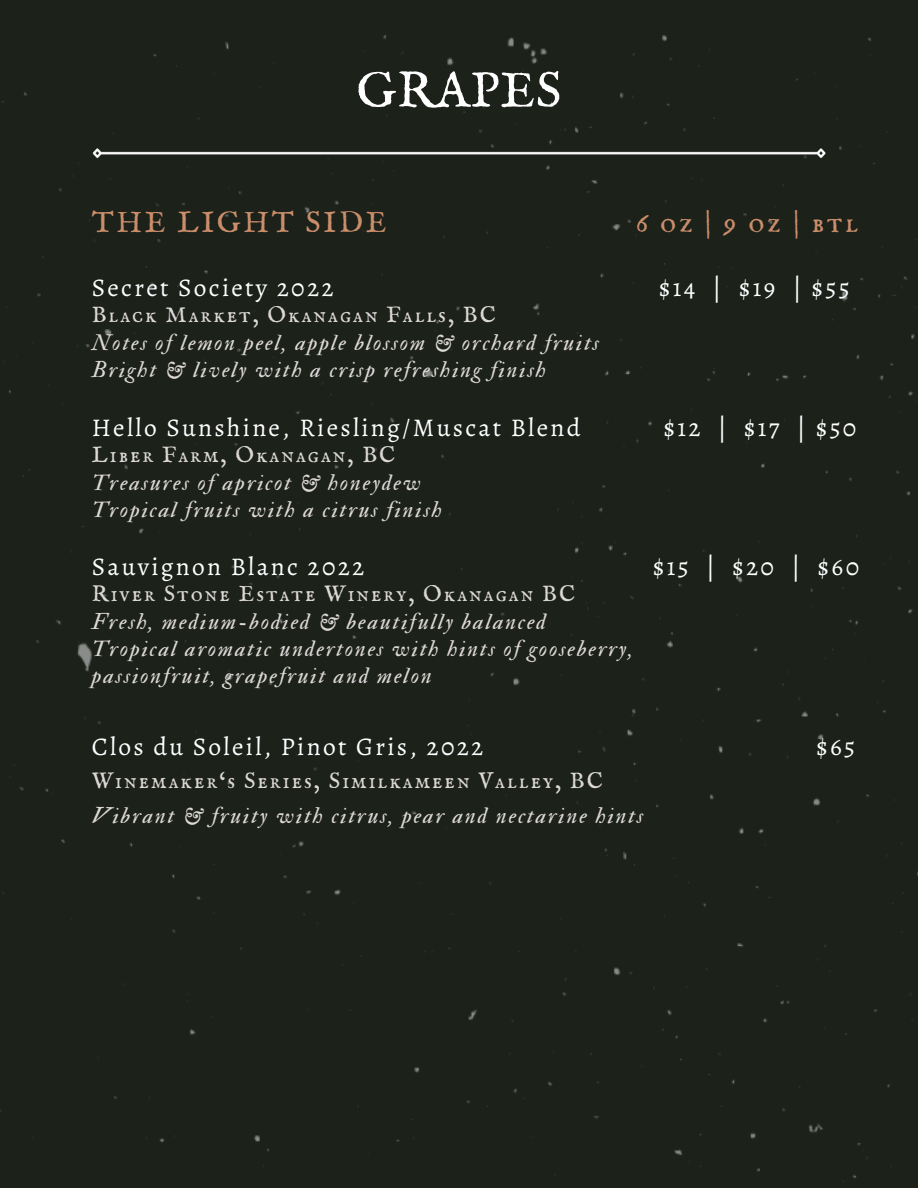
<style>
.page{position:relative;width:918px;height:1188px;background:#1c211a}
.page>*{position:absolute;margin:0;border:0;box-sizing:border-box;transform-origin:0 0}
.t1{font:50.7px "IM FELL English SC";letter-spacing:.01em;color:#fff}
.t2{font:30px "IM FELL English SC";letter-spacing:.09em;color:#cb8e6b}
.t3{font:25.5px "Alegreya";letter-spacing:.09em;color:#fff}
.t4{font:22.5px/27.6px "IM FELL Double Pica Italic";letter-spacing:.09em;color:#ddd8d8}
.t5{font:22.5px "IM FELL English SC";letter-spacing:.09em;color:#ddd8d8}
.s1{font-family:"IM FELL English SC"}
</style>
<div class="page">
<img style="left:92px;top:141px;width:734px;height:25px">
<h1 class="t1" style="left:356px;top:61px;width:207px">GRAPES</h1>
<p class="t2" style="left:92px;top:205px;width:296px">THE LIGHT SIDE</p>
<p class="t2" style="left:636px;top:205px;width:224px">6oz|9oz|btl</p>
<h2 class="t3" style="left:92px;top:271px;width:243px">Secret Society 2022</h2>
<h2 class="t3" style="left:659px;top:271px;width:192px">$14 | $19 | $55</h2>
<p class="t5" style="left:92px;top:302px;width:405px">Black Market, Okanagan Falls, BC</p>
<p class="t4" style="left:92px;top:330px;width:509px">Notes of lemon peel, apple blossom &amp; orchard fruits</p>
<p class="t4" style="left:92px;top:357px;width:456px">Bright &amp; lively with a crisp refreshing finish</p>
<p class="t3" style="left:92px;top:410px;width:490px">Hello Sunshine, Riesling/Muscat Blend</p>
<p class="t3" style="left:663px;top:410px;width:195px">$12 | $17 | $50</p>
<p class="t4" style="left:92px;top:441px;width:352px"><span class="s1">Liber Farm, Okanagan, BC<br></span>Treasures of apricot &amp; honeydew<br>Tropical fruits with a citrus finish</p>
<h3 class="t3" style="left:92px;top:550px;width:274px">Sauvignon Blanc 2022</h3>
<h3 class="t3" style="left:653px;top:550px;width:208px">$15 | $20 | $60</h3>
<p class="t5" style="left:92px;top:581px;width:485px">River Stone Estate Winery, Okanagan BC</p>
<p class="t4" style="left:92px;top:609px;width:456px">Fresh, medium-bodied &amp; beautifully balanced</p>
<p class="t4" style="left:92px;top:636px;width:543px">Tropical aromatic undertones with hints of gooseberry,</p>
<p class="t4" style="left:92px;top:663px;width:341px">passionfruit, grapefruit and melon</p>
<p class="t3" style="left:92px;top:730px;width:393px">Clos du Soleil, Pinot Gris, 2022</p>
<p class="t3" style="left:816px;top:730px;width:41px">$65</p>
<p class="t5" style="left:92px;top:768px;width:513px">Winemaker‘s Series, Similkameen Valley, BC</p>
<p class="t4" style="left:92px;top:802px;width:553px">Vibrant &amp; fruity with citrus, pear and nectarine hints</p>
</div>
